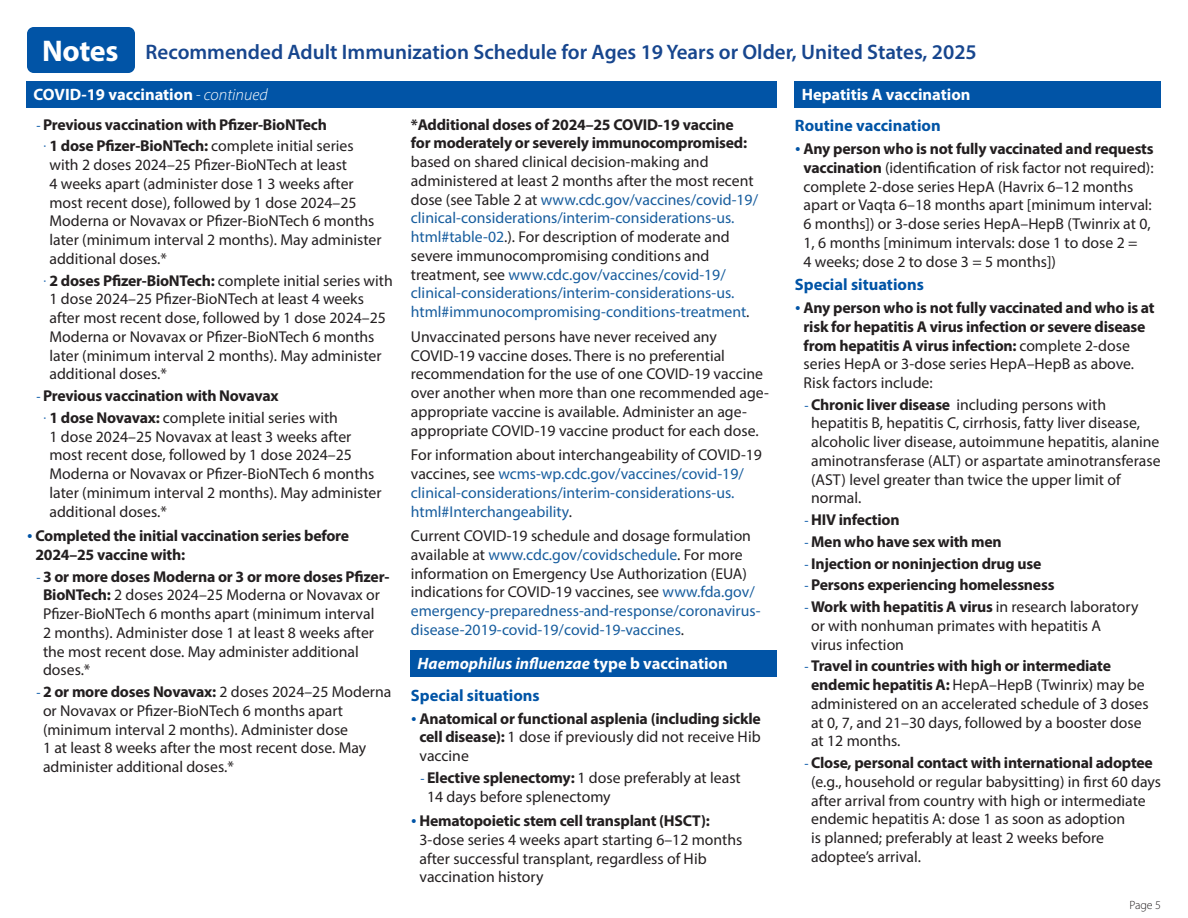
<style>
.page{position:relative;width:1188px;height:918px;background:#fff}
.page>*{position:absolute;margin:0;border:0;box-sizing:border-box;transform-origin:0 0}
.H2_-_span{font:600 21px "Myriad Pro";color:#17468e}
.t1{font:700 16.5px "Myriad Pro";color:#0154a6}
.t2{font:700 16.5px "Myriad Pro";color:#fff}
.t3{font:italic 700 16.5px "Myriad Pro";color:#fff}
.L2{font:15.75px/18.8px "Myriad Pro";color:#231f20}
.L{font:15.75px/18.8px "Myriad Pro";color:#231f20}
.L3{font:15.75px/18.8px "Myriad Pro";color:#231f20}
.t4{font:15.75px/18.8px "Myriad Pro";color:#175d9e}
.L-2{font:700 15.75px/18.8px "Myriad Pro";letter-spacing:-.015em;color:#231f20}
.L2-2{font:700 15.75px "Myriad Pro";letter-spacing:-.015em;color:#231f20}
.t5{font:300 12px "Myriad Pro";color:#231f20}
.s1{font-weight:700;font-size:30px;color:#fff}
.s2{font-weight:300;font-style:italic}
.s3{font-weight:400;font-size:13.5px;color:#0154a6}
.s4{font-weight:700}
.s5{font-size:13.5px;color:#0154a6}
.s6{font-weight:400}
.s7{font-weight:700;color:#231f20}
.s8{color:#231f20}
.s9{color:#175d9e}
.s10{font-style:normal}
</style>
<div class="page">
<div style="left:27px;top:27px;width:108px;height:46px;background:#0154a6;border-radius:7px"></div>
<div style="left:27px;top:81px;width:750px;height:26px;background:#0154a6"></div>
<div style="left:411px;top:650px;width:366px;height:27px;background:#0154a6"></div>
<div style="left:795px;top:81px;width:366px;height:26px;background:#0154a6"></div>
<h2 class="H2_-_span" style="left:42px;top:38px;width:936px"><span class="s1">Notes</span> Recommended Adult Immunization Schedule for Ages 19 Years or Older, United States, 2025</h2>
<h3 class="t2" style="left:34px;top:84px;width:236px">COVID-19 vaccination <span class="s2">- continued</span></h3>
<h4 class="L-2" style="left:37px;top:114px;width:292px"><span class="s3">-</span> Previous vaccination with Pfizer-BioNTech</h4>
<p class="L3" style="left:49px;top:136px;width:334px"><span class="s4">1 dose Pfizer-BioNTech:</span> complete initial series with 2 doses 2024–25 Pfizer-BioNTech at least<br>4 weeks apart (administer dose 1 3 weeks after most recent dose), followed by 1 dose 2024–25<br>Moderna or Novavax or Pfizer-BioNTech 6 months later (minimum interval 2 months). May administer additional doses.*</p>
<p class="L3" style="left:49px;top:271px;width:345px"><span class="s4">2 doses Pfizer-BioNTech:</span> complete initial series with 1 dose 2024–25 Pfizer-BioNTech at least 4 weeks after most recent dose, followed by 1 dose 2024–25<br>Moderna or Novavax or Pfizer-BioNTech 6 months later (minimum interval 2 months). May administer additional doses.*</p>
<h4 class="L-2" style="left:37px;top:386px;width:244px"><span class="s3">-</span> Previous vaccination with Novavax</h4>
<p class="L3" style="left:49px;top:408px;width:334px"><span class="s4">1 dose Novavax:</span> complete initial series with<br>1 dose 2024–25 Novavax at least 3 weeks after most recent dose, followed by 1 dose 2024–25<br>Moderna or Novavax or Pfizer-BioNTech 6 months later (minimum interval 2 months). May administer additional doses.*</p>
<h4 class="L-2" style="left:35px;top:526px;width:315px">Completed the initial vaccination series before<br>2024–25 vaccine with:</h4>
<p class="L2" style="left:43px;top:567px;width:348px;text-indent:-6px"><span class="s5">-</span> <span class="s4">3 or more doses Moderna or 3 or more doses Pfizer-BioNTech:</span> 2 doses 2024–25 Moderna or Novavax or Pfizer-BioNTech 6 months apart (minimum interval<br>2 months). Administer dose 1 at least 8 weeks after the most recent dose. May administer additional doses.*</p>
<p class="L2" style="left:43px;top:682px;width:350px;text-indent:-6px"><span class="s5">-</span> <span class="s4">2 or more doses Novavax:</span> 2 doses 2024–25 Moderna or Novavax or Pfizer-BioNTech 6 months apart (minimum interval 2 months). Administer dose<br>1 at least 8 weeks after the most recent dose. May administer additional doses.*</p>
<h3 class="t2" style="left:802px;top:84px;width:170px">Hepatitis A vaccination</h3>
<h4 class="t1" style="left:795px;top:115px;width:147px">Routine vaccination</h4>
<p class="L" style="left:804px;top:139px;width:352px"><span class="s4">Any person who is not fully vaccinated and requests vaccination</span> (identification of risk factor not required): complete 2-dose series HepA (Havrix 6–12 months apart or Vaqta 6–18 months apart [minimum interval:<br>6 months]) or 3-dose series HepA–HepB (Twinrix at 0, 1, 6 months [minimum intervals: dose 1 to dose 2 =<br>4 weeks; dose 2 to dose 3 = 5 months])</p>
<h4 class="t1" style="left:795px;top:274px;width:130px">Special situations</h4>
<p class="L-2" style="left:804px;top:298px;width:353px">Any person who is not fully vaccinated and who is at risk for hepatitis A virus infection or severe disease from hepatitis A virus infection: <span class="s6">complete 2-dose series HepA or 3-dose series HepA–HepB as above.<br>Risk factors include:</span></p>
<p class="L2" style="left:811px;top:395px;width:351px;text-indent:-6px"><span class="s5">-</span> <span class="s4">Chronic liver disease</span> including persons with hepatitis B, hepatitis C, cirrhosis, fatty liver disease, alcoholic liver disease, autoimmune hepatitis, alanine aminotransferase (ALT) or aspartate aminotransferase (AST) level greater than twice the upper limit of normal.</p>
<h4 class="L-2" style="left:805px;top:510px;width:97px"><span class="s3">-</span> HIV infection</h4>
<p class="L2-2" style="left:805px;top:531px;width:199px"><span class="s3">-</span> Men who have sex with men</p>
<p class="L2-2" style="left:805px;top:553px;width:238px"><span class="s3">-</span> Injection or noninjection drug use</p>
<p class="L2-2" style="left:805px;top:575px;width:251px"><span class="s3">-</span> Persons experiencing homelessness</p>
<p class="L2" style="left:811px;top:597px;width:329px;text-indent:-6px"><span class="s5">-</span> <span class="s4">Work with hepatitis A virus</span> in research laboratory or with nonhuman primates with hepatitis A<br>virus infection</p>
<p class="L2" style="left:811px;top:656px;width:339px;text-indent:-6px"><span class="s5">-</span> <span class="s4">Travel in countries with high or intermediate endemic hepatitis A:</span> HepA–HepB (Twinrix) may be administered on an accelerated schedule of 3 doses at 0, 7, and 21–30 days, followed by a booster dose at 12 months.</p>
<p class="L2" style="left:811px;top:753px;width:351px;text-indent:-6px"><span class="s5">-</span> <span class="s4">Close, personal contact with international adoptee </span>(e.g., household or regular babysitting) in first 60 days after arrival from country with high or intermediate endemic hepatitis A: dose 1 as soon as adoption<br>is planned; preferably at least 2 weeks before adoptee’s arrival.</p>
<p class="t4" style="left:411px;top:115px;width:349px"><span class="s7">*Additional doses of 2024–25 COVID-19 vaccine<br>for moderately or severely immunocompromised: </span><span class="s8">based on shared clinical decision-making and administered at least 2 months after the most recent dose (see Table 2 at</span> www.cdc.gov/vaccines/covid-19/ clinical-considerations/interim-considerations-us. html#table-02<span class="s8">.). For description of moderate and severe immunocompromising conditions and treatment, see</span> www.cdc.gov/vaccines/covid-19/ clinical-considerations/interim-considerations-us. html#immunocompromising-conditions-treatment<span class="s8">.</span></p>
<p class="L" style="left:411px;top:327px;width:359px">Unvaccinated persons have never received any COVID-19 vaccine doses. There is no preferential recommendation for the use of one COVID-19 vaccine over another when more than one recommended age&shy;appropriate vaccine is available. Administer an age&shy;appropriate COVID-19 vaccine product for each dose.</p>
<p class="t4" style="left:411px;top:445px;width:353px"><span class="s8">For information about interchangeability of COVID-19 vaccines, see</span> wcms-wp.cdc.gov/vaccines/covid-19/ clinical-considerations/interim-considerations-us. html#Interchangeability<span class="s8">.</span></p>
<p class="L" style="left:411px;top:526px;width:350px">Current COVID-19 schedule and dosage formulation available at <span class="s9">www.cdc.gov/covidschedule</span>. For more information on Emergency Use Authorization (EUA) indications for COVID-19 vaccines, see <span class="s9">www.fda.gov/ emergency-preparedness-and-response/coronavirus&shy;disease-2019-covid-19/covid-19-vaccines</span>.</p>
<h3 class="t3" style="left:418px;top:653px;width:312px">Haemophilus influenzae <span class="s10">type b vaccination</span></h3>
<h4 class="t1" style="left:411px;top:684px;width:130px">Special situations</h4>
<p class="L-2" style="left:420px;top:708px;width:343px;text-align:justify">Anatomical or functional asplenia (including sickle cell disease): <span class="s6">1 dose if previously did not receive Hib vaccine</span></p>
<p class="L2" style="left:427px;top:768px;width:315px;text-indent:-6px"><span class="s5">-</span> <span class="s4">Elective splenectomy:</span> 1 dose preferably at least<br>14 days before splenectomy</p>
<p class="L" style="left:420px;top:811px;width:324px"><span class="s4">Hematopoietic stem cell transplant (HSCT):<br></span>3-dose series 4 weeks apart starting 6–12 months after successful transplant, regardless of Hib vaccination history</p>
<p class="t5" style="left:1130px;top:898px;width:33px">Page 5</p>
</div>
